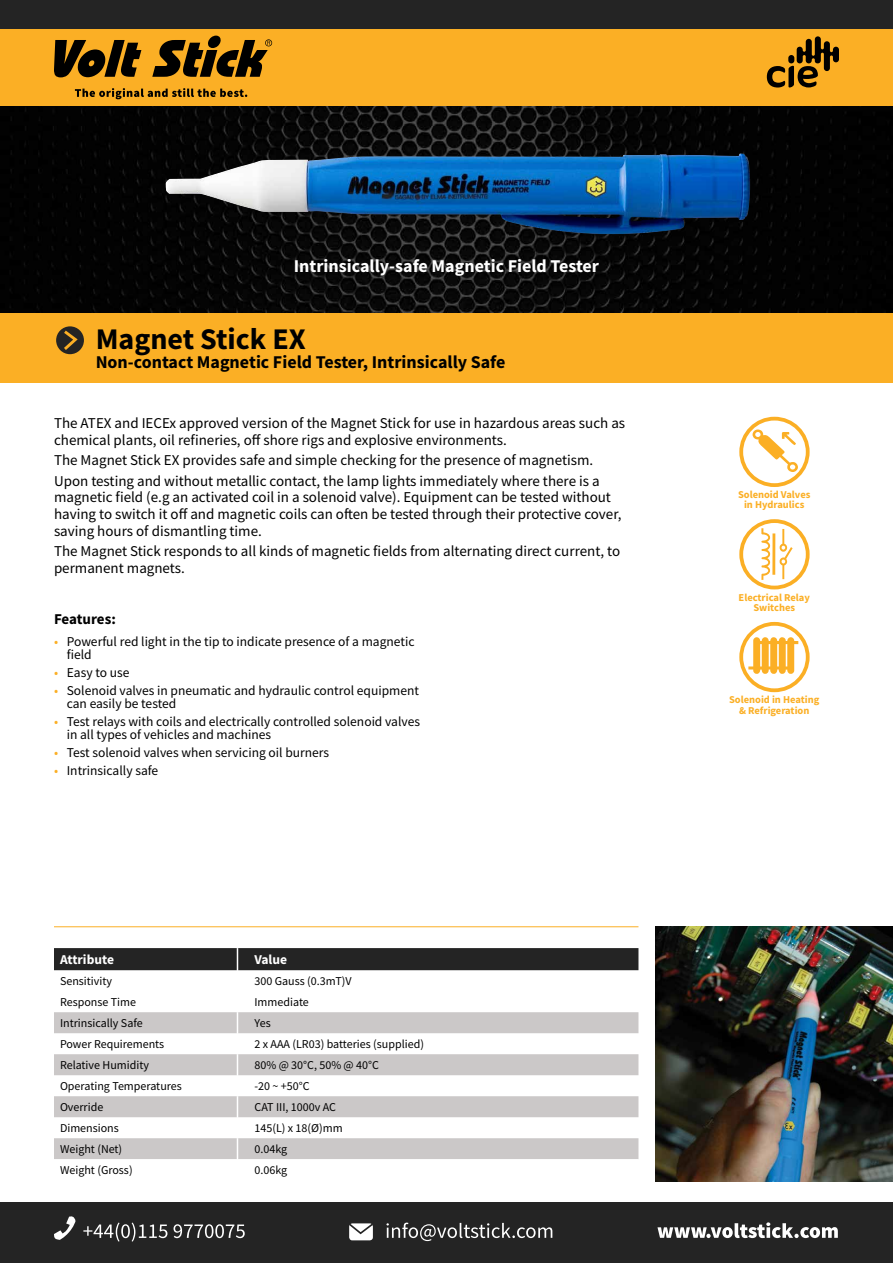
<style>
.page{position:relative;width:893px;height:1263px;background:#fff}
.page>*{position:absolute;margin:0;border:0;box-sizing:border-box;transform-origin:0 0}
.t1{font:700 30px "Source Sans Pro";color:#000}
.t2{font:700 18px "Source Sans Pro";color:#000}
.t3{font:700 18px "Source Sans Pro";color:#fff}
.t4{font:15px/16.5px "Source Sans Pro";color:#000}
.t5{font:700 15px "Source Sans Pro";letter-spacing:-.01em;color:#000}
.t6{font:13.5px/13.5px "Source Sans Pro";color:#000}
.t7{font:700 13.5px "Source Sans Pro";color:#fff}
.t8{font:12px "Source Sans Pro";color:#000}
.t9{font:700 10.5px/10.5px "Source Sans Pro";color:#fbaf25;text-align:center}
.s1{color:#fbaf25}
</style>
<div class="page">
<div style="left:0;top:1202px;width:893px;height:61px;background:#242424"></div>
<img style="left:0;top:106px;width:893px;height:207px">
<div style="left:0;top:27px;width:893px;height:79px;background:#fbaf25"></div>
<svg style="left:54px;top:36px;width:218px;height:63px"></svg>
<svg style="left:767px;top:36px;width:72px;height:52px"></svg>
<div style="left:0;top:0;width:893px;height:29px;background:#242424"></div>
<div style="left:0;top:313px;width:893px;height:70px;background:#fbaf25"></div>
<img style="left:165px;top:153px;width:585px;height:81px">
<img style="left:655px;top:927px;width:238px;height:254px">
<svg style="left:54px;top:948px;width:584px;height:211px"></svg>
<div style="left:739px;top:417px;width:71px;height:70px;border:4px solid #fbaf25;border-radius:50%"></div>
<div style="left:739px;top:622px;width:71px;height:70px;border:4px solid #fbaf25;border-radius:50%"></div>
<div style="left:739px;top:519px;width:71px;height:70px;border:4px solid #fbaf25;border-radius:50%"></div>
<hr style="left:54px;top:926px;width:584px;height:1px;background:#fbaf25">
<svg style="left:54px;top:1216px;width:22px;height:24px"></svg>
<svg style="left:83px;top:1222px;width:162px;height:19px"></svg>
<svg style="left:657px;top:1222px;width:181px;height:16px"></svg>
<div style="left:56px;top:326px;width:28px;height:28px;background:#242424;border-radius:50%"></div>
<svg style="left:61px;top:328px;width:19px;height:25px"></svg>
<div style="left:349px;top:1223px;width:24px;height:17px;background:#fff;border-radius:3px"></div>
<svg style="left:349px;top:1223px;width:24px;height:12px"></svg>
<svg style="left:386px;top:1222px;width:166px;height:19px"></svg>
<svg style="left:752px;top:429px;width:46px;height:43px"></svg>
<svg style="left:761px;top:528px;width:32px;height:52px"></svg>
<svg style="left:748px;top:637px;width:50px;height:37px"></svg>
<p class="t3" style="left:294px;top:254px;width:307px">Intrinsically-safe Magnetic Field Tester</p>
<h1 class="t1" style="left:96px;top:319px;width:212px">Magnet Stick EX</h1>
<p class="t2" style="left:96px;top:350px;width:411px">Non-contact Magnetic Field Tester, Intrinsically Safe</p>
<p class="t4" style="left:54px;top:415px;width:573px">The ATEX and IECEx approved version of the Magnet Stick for use in hazardous areas such as chemical plants, oil refineries, off shore rigs and explosive environments.</p>
<p class="t4" style="left:54px;top:450px;width:547px;line-height:20.7px">The Magnet Stick EX provides safe and simple checking for the presence of magnetism.<br>Upon testing and without metallic contact, the lamp lights immediately where there is a</p>
<p class="t4" style="left:54px;top:489px;width:569px">magnetic field (e.g an activated coil in a solenoid valve). Equipment can be tested without having to switch it off and magnetic coils can often be tested through their protective cover, saving hours of dismantling time.</p>
<p class="t4" style="left:54px;top:543px;width:568px">The Magnet Stick responds to all kinds of magnetic fields from alternating direct current, to permanent magnets.</p>
<p class="t5" style="left:54px;top:608px;width:63px">Features:</p>
<p class="t6" style="left:67px;top:634px;width:349px;text-indent:-13px"><span class="s1">•</span> Powerful red light in the tip to indicate presence of a magnetic field</p>
<p class="t6" style="left:54px;top:665px;width:77px"><span class="s1">•</span> Easy to use</p>
<p class="t6" style="left:67px;top:683px;width:354px;text-indent:-13px"><span class="s1">•</span> Solenoid valves in pneumatic and hydraulic control equipment can easily be tested</p>
<p class="t6" style="left:67px;top:714px;width:355px;text-indent:-13px"><span class="s1">•</span> Test relays with coils and electrically controlled solenoid valves in all types of vehicles and machines</p>
<p class="t6" style="left:54px;top:746px;width:277px"><span class="s1">•</span> Test solenoid valves when servicing oil burners</p>
<p class="t6" style="left:54px;top:763px;width:106px"><span class="s1">•</span> Intrinsically safe</p>
<p class="t7" style="left:60px;top:950px;width:55px">Attribute</p>
<p class="t7" style="left:254px;top:950px;width:34px">Value</p>
<p class="t8" style="left:60px;top:973px;width:54px">Sensitivity</p>
<p class="t8" style="left:254px;top:973px;width:99px">300 Gauss (0.3mT)V</p>
<p class="t8" style="left:60px;top:994px;width:78px">Response Time</p>
<p class="t8" style="left:254px;top:994px;width:56px">Immediate</p>
<p class="t8" style="left:60px;top:1015px;width:84px">Intrinsically Safe</p>
<p class="t8" style="left:254px;top:1015px;width:18px">Yes</p>
<p class="t8" style="left:60px;top:1036px;width:106px">Power Requirements</p>
<p class="t8" style="left:254px;top:1036px;width:171px">2 x AAA (LR03) batteries (supplied)</p>
<p class="t8" style="left:60px;top:1057px;width:91px">Relative Humidity</p>
<p class="t8" style="left:254px;top:1057px;width:126px">80% @ 30°C, 50% @ 40°C</p>
<p class="t8" style="left:60px;top:1078px;width:123px">Operating Temperatures</p>
<p class="t8" style="left:254px;top:1078px;width:57px">-20 ~ +50°C</p>
<p class="t8" style="left:60px;top:1099px;width:45px">Override</p>
<p class="t8" style="left:254px;top:1099px;width:83px">CAT III, 1000v AC</p>
<p class="t8" style="left:60px;top:1120px;width:60px">Dimensions</p>
<p class="t8" style="left:254px;top:1120px;width:90px">145(L) x 18(Ø)mm</p>
<p class="t8" style="left:60px;top:1141px;width:64px">Weight (Net)</p>
<p class="t8" style="left:254px;top:1141px;width:34px">0.04kg</p>
<p class="t8" style="left:60px;top:1162px;width:74px">Weight (Gross)</p>
<p class="t8" style="left:254px;top:1162px;width:34px">0.06kg</p>
<p class="t9" style="left:738px;top:489px;width:74px">Solenoid Valves in Hydraulics</p>
<p class="t9" style="left:739px;top:592px;width:73px">Electrical Relay<br>Switches</p>
<p class="t9" style="left:729px;top:694px;width:92px">Solenoid in Heating &amp; Refrigeration</p>
</div>
